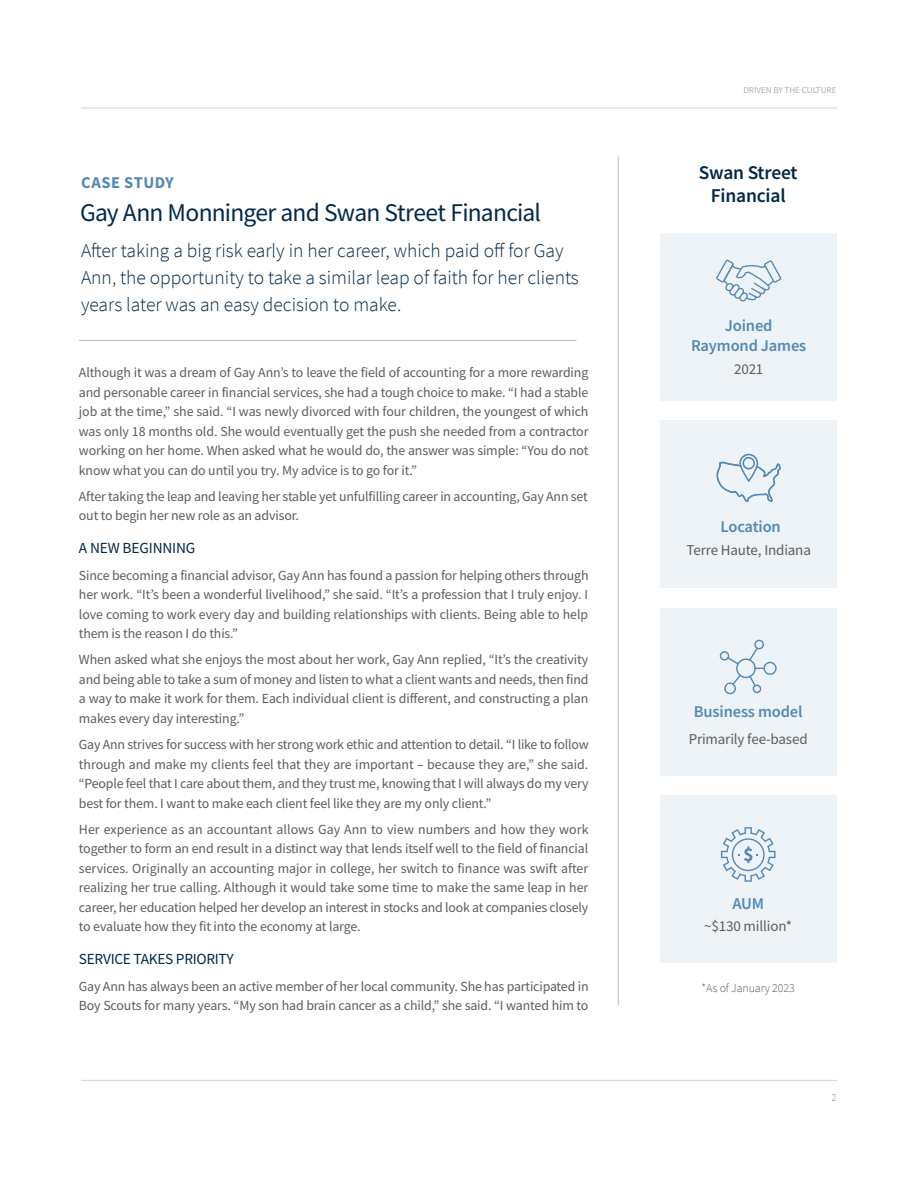
<style>
.page{position:relative;width:918px;height:1188px;background:#fff}
.page>*{position:absolute;margin:0;border:0;box-sizing:border-box;transform-origin:0 0}
.Form_title_new{font:25.5px "Source Sans Pro";letter-spacing:-.03em;color:#002949}
.Article_title{font:300 19.5px/27px "Source Sans Pro";color:#002949}
.Body_Copy{font:600 19.5px/22.5px "Source Sans Pro";letter-spacing:-.01em;color:#002949;text-align:center}
.Body_Copy-2{font:600 16.5px/19.5px "Source Sans Pro";letter-spacing:-.01em;color:#5489b6;text-align:center}
.Form_title_new-2{font:700 16.5px "Source Sans Pro";letter-spacing:.025em;color:#5489b6}
.Body_Copy-3{font:15.3px "Source Sans Pro";letter-spacing:-.02em;color:#002949}
.Body_Copy-4{font:15px "Source Sans Pro";letter-spacing:-.01em;color:#5b5e5a}
.Body_Copy-5{font:13.8px/19.5px "Source Sans Pro";letter-spacing:-.01em;color:#5b5e5a;text-align:justify}
.Body_Copy-6{font:300 12px "Source Sans Pro";letter-spacing:-.01em;color:#5b5e5a}
.t1{font:300 10.5px "Source Sans Pro";color:#848683}
.t2{font:9px "Source Sans Pro";color:#adaeac}
</style>
<div class="page">
<hr style="left:81px;top:1080px;width:756px;height:1px;background:#d6d7d6">
<hr style="left:81px;top:108px;width:756px;height:1px;background:#d6d7d6">
<hr style="left:618px;top:156px;width:1px;height:849px;background:#bdbebd">
<hr style="left:79px;top:340px;width:497px;height:1px;background:#bdbebd">
<div style="left:661px;top:233px;width:176px;height:167px;background:#eef3f8"></div>
<svg style="left:716px;top:259px;width:65px;height:42px"></svg>
<div style="left:661px;top:421px;width:176px;height:167px;background:#eef3f8"></div>
<svg style="left:716px;top:453px;width:65px;height:49px"></svg>
<div style="left:660px;top:796px;width:176px;height:167px;background:#eef3f8"></div>
<svg style="left:721px;top:827px;width:55px;height:55px"></svg>
<div style="left:660px;top:608px;width:176px;height:167px;background:#eef3f8"></div>
<svg style="left:720px;top:640px;width:57px;height:54px"></svg>
<p class="t2" style="left:743px;top:85px;width:95px">DRIVEN BY THE CULTURE</p>
<p class="Form_title_new-2" style="left:81px;top:171px;width:94px">CASE STUDY</p>
<p class="Body_Copy" style="left:699px;top:161px;width:100px">Swan Street<br>Financial</p>
<p class="Form_title_new" style="left:80px;top:196px;width:462px">Gay Ann Monninger and Swan Street Financial</p>
<p class="Article_title" style="left:81px;top:237px;width:499px">After taking a big risk early in her career, which paid off for Gay<br>Ann, the opportunity to take a similar leap of faith for her clients years later was an easy decision to make.</p>
<p class="Body_Copy-5" style="left:79px;top:363px;width:511px">Although it was a dream of Gay Ann’s to leave the field of accounting for a more rewarding and personable career in financial services, she had a tough choice to make. “I had a stable job at the time,” she said. “I was newly divorced with four children, the youngest of which was only 18 months old. She would eventually get the push she needed from a contractor working on her home. When asked what he would do, the answer was simple: “You do not know what you can do until you try. My advice is to go for it.”</p>
<p class="Body_Copy-5" style="left:79px;top:486px;width:510px">After taking the leap and leaving her stable yet unfulfilling career in accounting, Gay Ann set out to begin her new role as an advisor.</p>
<p class="Body_Copy-3" style="left:79px;top:539px;width:118px">A NEW BEGINNING</p>
<p class="Body_Copy-5" style="left:79px;top:565px;width:511px">Since becoming a financial advisor, Gay Ann has found a passion for helping others through her work. “It’s been a wonderful livelihood,” she said. “It’s a profession that I truly enjoy. I love coming to work every day and building relationships with clients. Being able to help them is the reason I do this.”</p>
<p class="Body_Copy-5" style="left:79px;top:650px;width:511px">When asked what she enjoys the most about her work, Gay Ann replied, “It’s the creativity and being able to take a sum of money and listen to what a client wants and needs, then find a way to make it work for them. Each individual client is different, and constructing a plan makes every day interesting.”</p>
<p class="Body_Copy-5" style="left:79px;top:735px;width:511px">Gay Ann strives for success with her strong work ethic and attention to detail. “I like to follow through and make my clients feel that they are important – because they are,” she said. “People feel that I care about them, and they trust me, knowing that I will always do my very best for them. I want to make each client feel like they are my only client.”</p>
<p class="Body_Copy-5" style="left:79px;top:819px;width:511px">Her experience as an accountant allows Gay Ann to view numbers and how they work together to form an end result in a distinct way that lends itself well to the field of financial services. Originally an accounting major in college, her switch to finance was swift after realizing her true calling. Although it would take some time to make the same leap in her career, her education helped her develop an interest in stocks and look at companies closely to evaluate how they fit into the economy at large.</p>
<p class="Body_Copy-3" style="left:79px;top:950px;width:156px">SERVICE TAKES PRIORITY</p>
<p class="Body_Copy-5" style="left:79px;top:976px;width:511px">Gay Ann has always been an active member of her local community. She has participated in<br>Boy Scouts for many years. “My son had brain cancer as a child,” she said. “I wanted him to</p>
<p class="Body_Copy-2" style="left:691px;top:316px;width:117px">Joined<br>Raymond James</p>
<p class="Body_Copy-4" style="left:734px;top:359px;width:31px">2021</p>
<p class="Body_Copy-2" style="left:721px;top:517px;width:62px">Location</p>
<p class="Body_Copy-4" style="left:687px;top:540px;width:126px">Terre Haute, Indiana</p>
<p class="Body_Copy-2" style="left:694px;top:701px;width:110px">Business model</p>
<p class="Body_Copy-4" style="left:689px;top:729px;width:121px">Primarily fee-based</p>
<p class="Body_Copy-2" style="left:732px;top:893px;width:33px">AUM</p>
<p class="Body_Copy-4" style="left:704px;top:917px;width:89px">~$130 million*</p>
<p class="Body_Copy-6" style="left:702px;top:981px;width:95px">*As of January 2023</p>
<p class="t1" style="left:831px;top:1091px;width:7px">2</p>
</div>
